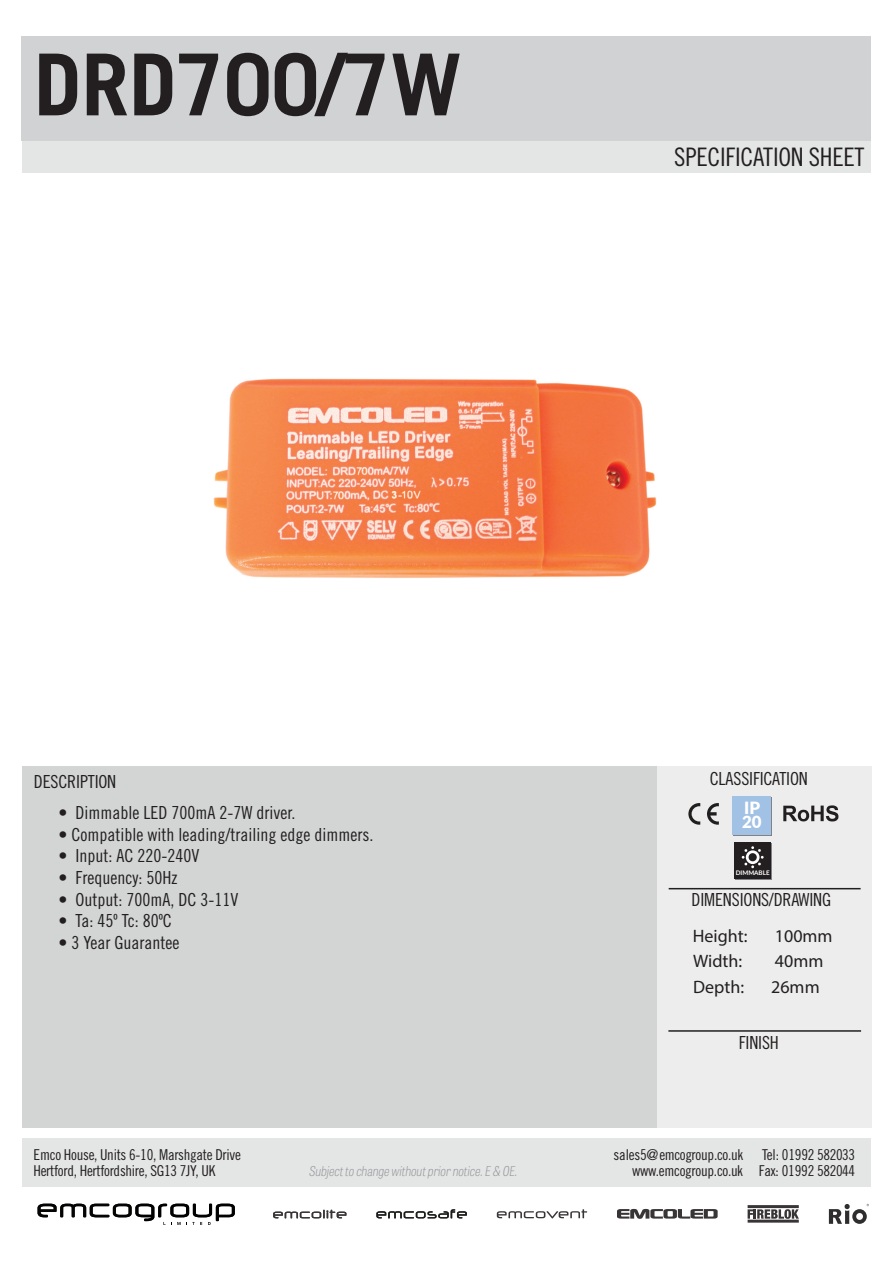
<style>
.page{position:relative;width:893px;height:1263px;background:#fff}
.page>*{position:absolute;margin:0;border:0;box-sizing:border-box;transform-origin:0 0}
.t1{font:700 85.5px "Trade Gothic LT Std";color:#231f20}
.t2{font:25.5px "Trade Gothic LT Std Cn 18";letter-spacing:-.01em;color:#231f20}
.t3{font:18px "Trade Gothic LT Std Cn 18";color:#231f20}
.t4{font:18px/25.5px "Myriad Pro";color:#231f20}
.t5{font:900 16.8px/14px "Lato";color:#fff}
.t6{font:15px/16.5px "Trade Gothic LT Std Cn 18";letter-spacing:-.02em;color:#231f20}
.t7{font:italic 100 13.5px "Tablet Gothic Condensed";color:#939598}
.t8{font:700 6.3px "Lato";color:#fff}
</style>
<div class="page">
<div style="left:22px;top:767px;width:636px;height:361px;background:#d3d5d5"></div>
<div style="left:657px;top:767px;width:215px;height:361px;background:#ecedec"></div>
<div style="left:22px;top:141px;width:849px;height:32px;background:#e4e5e5"></div>
<div style="left:21px;top:36px;width:850px;height:105px;background:#d1d2d4"></div>
<hr style="left:669px;top:888px;width:192px;height:1px;background:#231f20">
<hr style="left:668px;top:1030px;width:193px;height:2px;background:#231f20">
<div style="left:22px;top:1138px;width:849px;height:49px;background:#e4e5e5"></div>
<svg style="left:273px;top:1210px;width:73px;height:8px"></svg>
<svg style="left:376px;top:1209px;width:91px;height:9px"></svg>
<svg style="left:38px;top:1204px;width:197px;height:21px"></svg>
<svg style="left:617px;top:1209px;width:101px;height:10px"></svg>
<svg style="left:497px;top:1209px;width:90px;height:9px"></svg>
<svg style="left:748px;top:1209px;width:51px;height:10px"></svg>
<hr style="left:748px;top:1205px;width:51px;height:3px;background:#231f20">
<hr style="left:748px;top:1219px;width:51px;height:3px;background:#231f20">
<svg style="left:829px;top:1204px;width:40px;height:20px"></svg>
<svg style="left:688px;top:803px;width:12px;height:22px"></svg>
<svg style="left:707px;top:803px;width:12px;height:22px"></svg>
<svg style="left:783px;top:805px;width:55px;height:16px"></svg>
<svg style="left:734px;top:797px;width:38px;height:38px"></svg>
<div style="left:733px;top:796px;width:38px;height:38px;background:#a1c1e5"></div>
<div style="left:735px;top:843px;width:37px;height:37px;background:#808285"></div>
<div style="left:734px;top:842px;width:37px;height:37px;background:#231f20"></div>
<svg style="left:742px;top:846px;width:22px;height:22px"></svg>
<img style="left:213px;top:378px;width:444px;height:200px">
<h1 class="t1" style="left:34px;top:32px;width:429px">DRD700/7W</h1>
<h2 class="t2" style="left:674px;top:142px;width:192px">SPECIFICATION SHEET</h2>
<p class="t3" style="left:710px;top:768px;width:100px">CLASSIFICATION</p>
<p class="t3" style="left:34px;top:771px;width:84px">DESCRIPTION</p>
<p class="t3" style="left:59px;top:802px;width:238px">• Dimmable LED 700mA 2-7W driver.</p>
<p class="t3" style="left:59px;top:824px;width:316px">• Compatible with leading/trailing edge dimmers.</p>
<p class="t3" style="left:59px;top:845px;width:142px">• Input: AC 220-240V</p>
<p class="t3" style="left:59px;top:867px;width:120px">• Frequency: 50Hz</p>
<p class="t3" style="left:59px;top:888px;width:181px">• Output: 700mA, DC 3-11V</p>
<p class="t3" style="left:59px;top:910px;width:115px">• Ta: 45º Tc: 80ºC</p>
<p class="t3" style="left:59px;top:932px;width:122px">• 3 Year Guarantee</p>
<p class="t4" style="left:693px;top:923px;width:56px">Height:<br>Width:</p>
<p class="t4" style="left:775px;top:923px;width:59px">100mm<br>40mm</p>
<p class="t4" style="left:693px;top:974px;width:52px">Depth:</p>
<p class="t4" style="left:771px;top:974px;width:50px">26mm</p>
<p class="t5" style="left:742px;top:800px;width:21px">IP<br>20</p>
<p class="t8" style="left:736px;top:868px;width:35px">DIMMABLE</p>
<p class="t3" style="left:692px;top:889px;width:141px">DIMENSIONS/DRAWING</p>
<p class="t3" style="left:739px;top:1032px;width:42px">FINISH</p>
<p class="t6" style="left:34px;top:1146px;width:209px">Emco House, Units 6-10, Marshgate Drive<br>Hertford, Hertfordshire, SG13 7JY, UK</p>
<p class="t6" style="left:614px;top:1146px;width:131px;text-align:right">sales5@emcogroup.co.uk www.emcogroup.co.uk</p>
<p class="t6" style="left:762px;top:1146px;width:94px">Tel: 01992 582033</p>
<p class="t7" style="left:309px;top:1162px;width:210px">Subject to change without prior notice. E &amp; OE.</p>
<p class="t6" style="left:759px;top:1162px;width:98px">Fax: 01992 582044</p>
</div>
